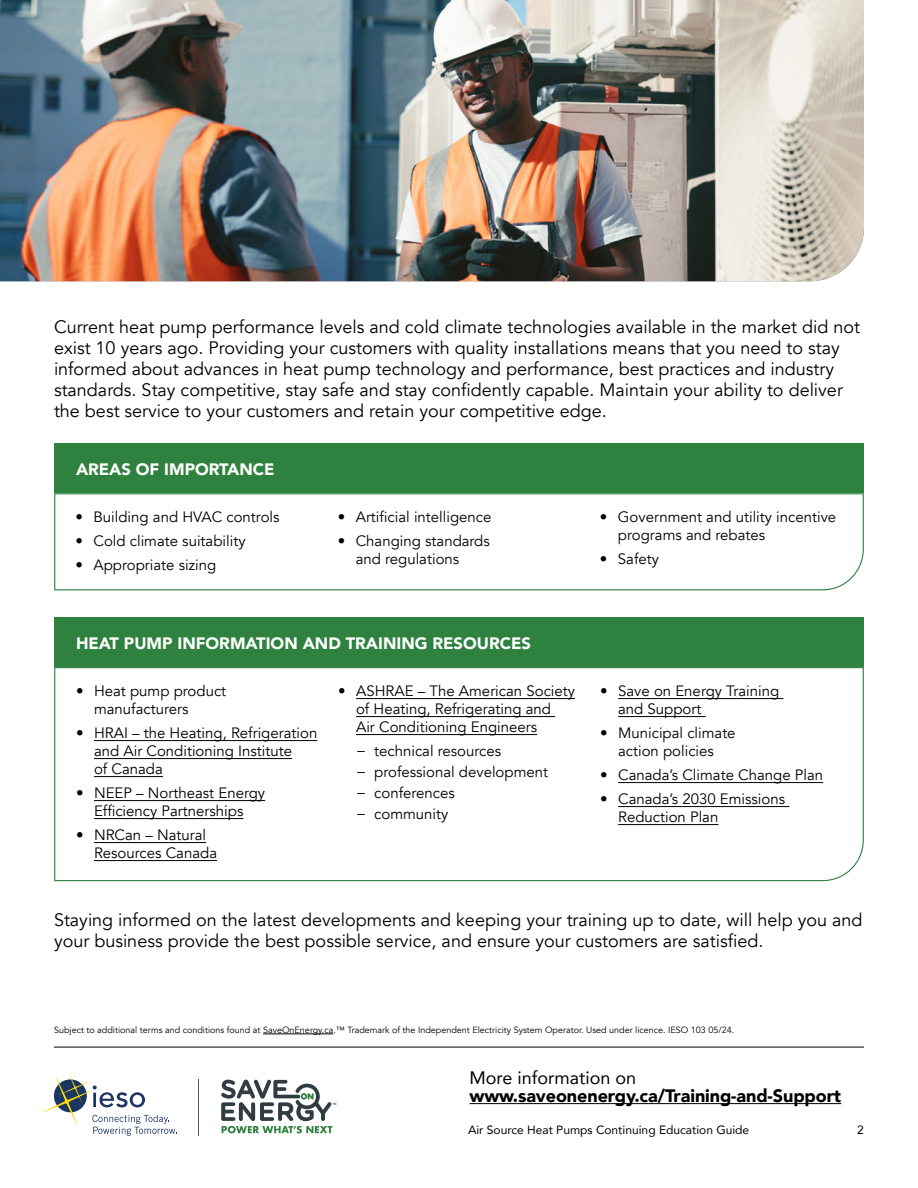
<style>
.page{position:relative;width:918px;height:1188px;background:#fff}
.page>*{position:absolute;margin:0;border:0;box-sizing:border-box;transform-origin:0 0}
.Body_Copy_12_16{font:18px/21px "Avenir";color:#000}
.t1{font:900 18px/18px "Avenir";letter-spacing:-.005em;color:#000}
.H2_-_Header_Caps_11_14{font:900 16.5px "Avenir";color:#fff}
.Bullet_List_10_14{font:15px/18px "Avenir";color:#000}
.Bullet_List_Secondary_10_14{font:15px "Avenir";color:#000}
.t2{font:12px "Avenir";color:#000}
.t3{font:9px "Avenir";color:#000}
.s1{font-family:"Avenir Next Condensed"}
.s2{font-weight:400}
</style>
<div class="page">
<img style="left:0;top:0;width:864px;height:281px">
<div style="left:54px;top:444px;width:810px;height:49px;background:#2e813e"></div>
<svg style="left:54px;top:493px;width:810px;height:98px"></svg>
<div style="left:54px;top:617px;width:810px;height:50px;background:#2e813e"></div>
<svg style="left:54px;top:667px;width:810px;height:215px"></svg>
<hr style="left:94px;top:740px;width:223px;height:1px;background:#000">
<hr style="left:94px;top:758px;width:198px;height:1px;background:#000">
<hr style="left:94px;top:776px;width:69px;height:1px;background:#000">
<hr style="left:94px;top:800px;width:171px;height:1px;background:#000">
<hr style="left:94px;top:818px;width:149px;height:1px;background:#000">
<hr style="left:94px;top:842px;width:112px;height:1px;background:#000">
<hr style="left:94px;top:860px;width:123px;height:1px;background:#000">
<hr style="left:356px;top:698px;width:219px;height:1px;background:#000">
<hr style="left:356px;top:716px;width:199px;height:1px;background:#000">
<hr style="left:356px;top:734px;width:181px;height:1px;background:#000">
<hr style="left:618px;top:698px;width:165px;height:1px;background:#000">
<hr style="left:618px;top:716px;width:88px;height:1px;background:#000">
<hr style="left:618px;top:782px;width:205px;height:1px;background:#000">
<hr style="left:618px;top:806px;width:171px;height:1px;background:#000">
<hr style="left:618px;top:824px;width:100px;height:1px;background:#000">
<hr style="left:263px;top:1034px;width:70px;height:1px;background:#000">
<hr style="left:54px;top:1047px;width:810px;height:1px;background:#000">
<svg style="left:221px;top:1080px;width:115px;height:53px"></svg>
<svg style="left:42px;top:1074px;width:135px;height:62px"></svg>
<hr style="left:198px;top:1080px;width:1px;height:56px;background:#54585a">
<hr style="left:470px;top:1103px;width:371px;height:1px;background:#000">
<p class="Body_Copy_12_16" style="left:54px;top:316px;width:808px">Current heat pump performance levels and cold climate technologies available in the market did not exist 10 years ago. Providing your customers with quality installations means that you need to stay informed about advances in heat pump technology and performance, best practices and industry standards. Stay competitive, stay safe and stay confidently capable. Maintain your ability to deliver the best service to your customers and retain your competitive edge.</p>
<h2 class="H2_-_Header_Caps_11_14" style="left:76px;top:455px;width:200px">AREAS OF IMPORTANCE</h2>
<p class="Bullet_List_10_14" style="left:75px;top:508px;width:206px">• Building and HVAC controls</p>
<p class="Bullet_List_10_14" style="left:75px;top:532px;width:172px">• Cold climate suitability</p>
<p class="Bullet_List_10_14" style="left:75px;top:556px;width:142px">• Appropriate sizing</p>
<p class="Bullet_List_10_14" style="left:338px;top:508px;width:155px">• Artificial intelligence</p>
<p class="Bullet_List_10_14" style="left:356px;top:532px;width:136px;text-indent:-18px">• Changing standards and regulations</p>
<h2 class="H2_-_Header_Caps_11_14" style="left:76px;top:629px;width:456px">HEAT PUMP INFORMATION AND TRAINING RESOURCES</h2>
<p class="Bullet_List_10_14" style="left:94px;top:682px;width:134px;text-indent:-18px">• Heat pump product manufacturers</p>
<p class="Bullet_List_10_14" style="left:94px;top:724px;width:225px;text-indent:-18px">• HRAI – the Heating, Refrigeration and Air Conditioning Institute<br>of Canada</p>
<p class="Bullet_List_10_14" style="left:76px;top:784px;width:191px;text-align:center">• NEEP – Northeast Energy<br>Efficiency Partnerships</p>
<p class="Bullet_List_10_14" style="left:94px;top:826px;width:125px;text-indent:-18px">• NRCan – Natural<br>Resources Canada</p>
<p class="Bullet_List_10_14" style="left:356px;top:682px;width:220px;text-indent:-18px">• ASHRAE – The American Society of Heating, Refrigerating and<br>Air Conditioning Engineers</p>
<p class="Bullet_List_Secondary_10_14" style="left:356px;top:741px;width:146px"><span class="s1">−</span> technical resources</p>
<p class="Bullet_List_Secondary_10_14" style="left:356px;top:762px;width:193px"><span class="s1">−</span> professional development</p>
<p class="Bullet_List_Secondary_10_14" style="left:356px;top:783px;width:100px"><span class="s1">−</span> conferences</p>
<p class="Bullet_List_Secondary_10_14" style="left:356px;top:804px;width:94px"><span class="s1">−</span> community</p>
<p class="Bullet_List_10_14" style="left:618px;top:508px;width:220px;text-indent:-18px">• Government and utility incentive programs and rebates</p>
<p class="Bullet_List_10_14" style="left:600px;top:550px;width:61px">• Safety</p>
<p class="Bullet_List_10_14" style="left:618px;top:682px;width:163px;text-indent:-18px">• Save on Energy Training and Support</p>
<p class="Bullet_List_10_14" style="left:600px;top:724px;width:137px;text-align:center">• Municipal climate action policies</p>
<p class="Bullet_List_10_14" style="left:600px;top:766px;width:225px">• Canada’s Climate Change Plan</p>
<p class="Bullet_List_10_14" style="left:618px;top:790px;width:169px;text-indent:-18px">• Canada’s 2030 Emissions<br>Reduction Plan</p>
<p class="Body_Copy_12_16" style="left:54px;top:910px;width:810px">Staying informed on the latest developments and keeping your training up to date, will help you and your business provide the best possible service, and ensure your customers are satisfied.</p>
<p class="t3" style="left:54px;top:1025px;width:682px">Subject to additional terms and conditions found at SaveOnEnergy.ca.™ Trademark of the Independent Electricity System Operator. Used under licence. IESO 103 05/24.</p>
<p class="t1" style="left:470px;top:1069px;width:373px"><span class="s2">More information on </span>www.saveonenergy.ca/Training-and-Support</p>
<p class="t2" style="left:468px;top:1120px;width:283px">Air Source Heat Pumps Continuing Education Guide</p>
<p class="t2" style="left:857px;top:1120px;width:8px">2</p>
</div>
